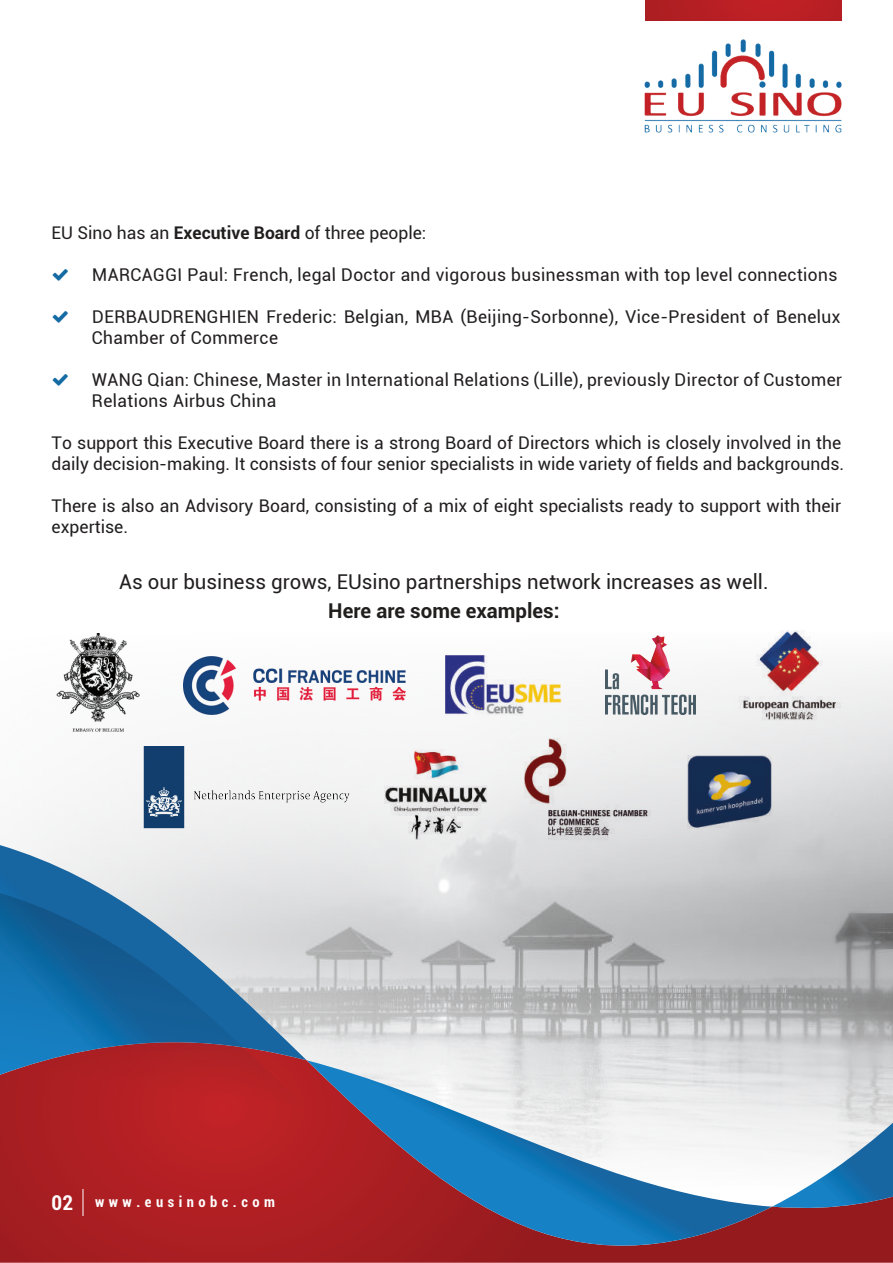
<style>
.page{position:relative;width:893px;height:1263px;background:#fff}
.page>*{position:absolute;margin:0;border:0;box-sizing:border-box;transform-origin:0 0}
.t1{font:20.4px "Roboto";color:#211e1e}
.t2{font:700 20.4px "Roboto";color:#211e1e}
.t3{font:17.55px/21px "Roboto";color:#211e1e}
.t4{font:700 condensed 14.55px "Roboto";letter-spacing:.31em;color:#fff}
.s1{font-weight:700}
.s2{font-size:20.4px}
</style>
<div class="page">
<img style="left:28px;top:635px;width:865px;height:407px">
<img style="left:644px;top:39px;width:197px;height:94px">
<div style="left:646px;top:0;width:195px;height:21px;background:#b81f24"></div>
<img style="left:183px;top:657px;width:223px;height:57px">
<img style="left:53px;top:633px;width:90px;height:99px">
<img style="left:446px;top:655px;width:115px;height:61px">
<img style="left:605px;top:636px;width:90px;height:79px">
<img style="left:739px;top:630px;width:101px;height:97px">
<img style="left:123px;top:746px;width:247px;height:103px">
<img style="left:384px;top:743px;width:103px;height:103px">
<img style="left:524px;top:738px;width:126px;height:109px">
<img style="left:687px;top:756px;width:85px;height:73px">
<svg style="left:0;top:1042px;width:893px;height:221px;background:#b75053"></svg>
<svg style="left:307px;top:1060px;width:465px;height:198px"></svg>
<svg style="left:0;top:845px;width:307px;height:48px;background:#c0d0dc"></svg>
<svg style="left:772px;top:1123px;width:121px;height:85px"></svg>
<svg style="left:0;top:893px;width:307px;height:230px;background:#716a88"></svg>
<svg style="left:83px;top:1189px;width:1px;height:27px"></svg>
<p class="t3" style="left:52px;top:222px;width:376px">EU Sino has an <span class="s1">Executive Board</span> of three people:</p>
<p class="t3" style="left:92px;top:270px;width:747px;rotate:-1deg">MARCAGGI Paul: French, legal Doctor and vigorous businessman with top level connections</p>
<p class="t3" style="left:91px;top:315px;width:750px;line-height:15.6px;rotate:-1deg">DERBAUDRENGHIEN Frederic: Belgian, MBA (Beijing-Sorbonne), Vice-President of Benelux<br>Chamber of Commerce</p>
<p class="t3" style="left:91px;top:378px;width:752px;line-height:15.8px;rotate:-1deg">WANG Qian: Chinese, Master in International Relations (Lille), previously Director of Customer<br>Relations Airbus China</p>
<p class="t3" style="left:52px;top:432px;width:794px">To support this Executive Board there is a strong Board of Directors which is closely involved in the daily decision-making. It consists of four senior specialists in wide variety of fields and backgrounds.</p>
<p class="t3" style="left:52px;top:495px;width:791px">There is also an Advisory Board, consisting of a mix of eight specialists ready to support with their expertise.</p>
<p class="t1" style="left:119px;top:568px;width:651px">As our business grows, EUsino partnerships network increases as well.</p>
<p class="t2" style="left:328px;top:597px;width:233px">Here are some examples:</p>
<p class="t4" style="left:52px;top:1192px;width:225px"><span class="s2">02</span> www.eusinobc.com</p>
</div>
